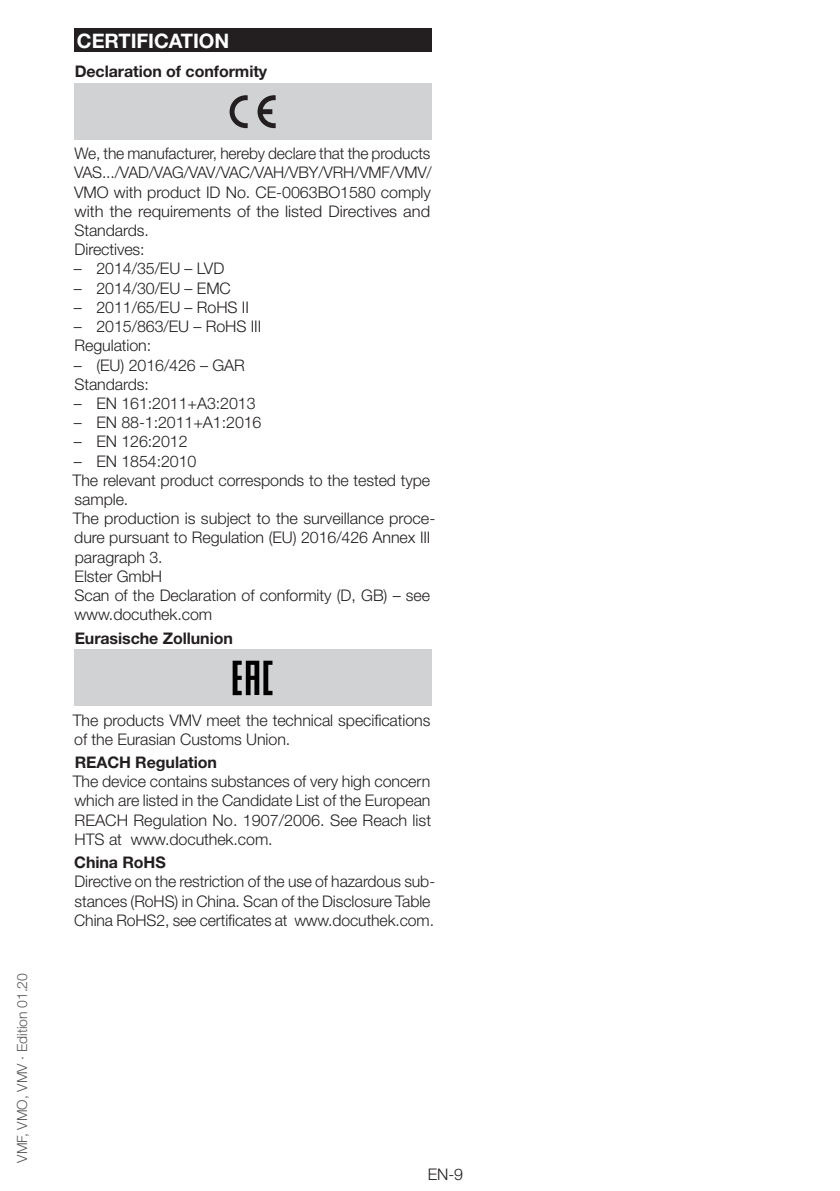
<style>
.page{position:relative;width:840px;height:1191px;background:#fff}
.page>*{position:absolute;margin:0;border:0;box-sizing:border-box;transform-origin:0 0}
.t1{font:700 20px "Helvetica Neue LT Pro";letter-spacing:-.005em;color:#fff}
.t2{font:300 16px/19.2px "Helvetica Neue LT Pro";letter-spacing:-.005em;color:#231f20}
.t3{font:700 16px "Helvetica Neue LT Pro";letter-spacing:-.005em;color:#231f20}
.t4{font:300 14px "Helvetica Neue LT Pro";letter-spacing:-.005em;color:#57585a}
</style>
<div class="page">
<div style="left:74px;top:28px;width:357px;height:24px;background:#231f20"></div>
<div style="left:74px;top:83px;width:357px;height:57px;background:#d1d2d4"></div>
<svg style="left:229px;top:95px;width:18px;height:33px"></svg>
<svg style="left:257px;top:95px;width:18px;height:33px"></svg>
<div style="left:74px;top:649px;width:357px;height:57px;background:#d1d2d4"></div>
<svg style="left:232px;top:660px;width:40px;height:35px"></svg>
<p class="t4" style="left:13px;top:1162px;width:191px;rotate:-90deg">VMF, VMO, VMV · Edition 01.20</p>
<p class="t1" style="left:77px;top:28px;width:137px">CERTIFICATION</p>
<p class="t3" style="left:75px;top:62px;width:194px">Declaration of conformity</p>
<p class="t2" style="left:74px;top:144px;width:359px">We, the manufacturer, hereby declare that the products VAS.../VAD/VAG/VAV/VAC/VAH/VBY/VRH/VMF/VMV/ VMO with product ID No. CE-0063BO1580 comply with the requirements of the listed Directives and Standards.<br>Directives:</p>
<p class="t2" style="left:74px;top:259px;width:152px">– 2014/35/EU – LVD</p>
<p class="t2" style="left:74px;top:278px;width:158px">– 2014/30/EU – EMC</p>
<p class="t2" style="left:74px;top:297px;width:176px">– 2011/65/EU – RoHS II</p>
<p class="t2" style="left:74px;top:316px;width:189px">– 2015/863/EU – RoHS III<br>Regulation:</p>
<p class="t2" style="left:74px;top:355px;width:172px">– (EU) 2016/426 – GAR<br>Standards:</p>
<p class="t2" style="left:74px;top:393px;width:183px">– EN 161:2011+A3:2013</p>
<p class="t2" style="left:74px;top:412px;width:189px">– EN 88-1:2011+A1:2016</p>
<p class="t2" style="left:74px;top:432px;width:115px">– EN 126:2012</p>
<p class="t2" style="left:73px;top:451px;width:364px">– EN 1854:2010<br>The relevant product corresponds to the tested type sample.<br>The production is subject to the surveillance proce&shy;dure pursuant to Regulation (EU) 2016/426 Annex III paragraph 3.<br>Elster GmbH<br>Scan of the Declaration of conformity (D, GB) – see www.docuthek.com</p>
<p class="t3" style="left:75px;top:628px;width:160px">Eurasische Zollunion</p>
<p class="t2" style="left:73px;top:710px;width:359px">The products VMV meet the technical specifications of the Eurasian Customs Union.</p>
<p class="t3" style="left:75px;top:752px;width:144px">REACH Regulation</p>
<p class="t2" style="left:73px;top:771px;width:360px;text-align:justify">The device contains substances of very high concern which are listed in the Candidate List of the European REACH Regulation No. 1907/2006. See Reach list HTS at www.docuthek.com.</p>
<p class="t3" style="left:74px;top:852px;width:92px">China RoHS</p>
<p class="t2" style="left:74px;top:871px;width:362px">Directive on the restriction of the use of hazardous sub&shy;stances (RoHS) in China. Scan of the Disclosure Table<br>China RoHS2, see certificates at www.docuthek.com.</p>
<p class="t2" style="left:427px;top:1164px;width:37px">EN-9</p>
</div>
